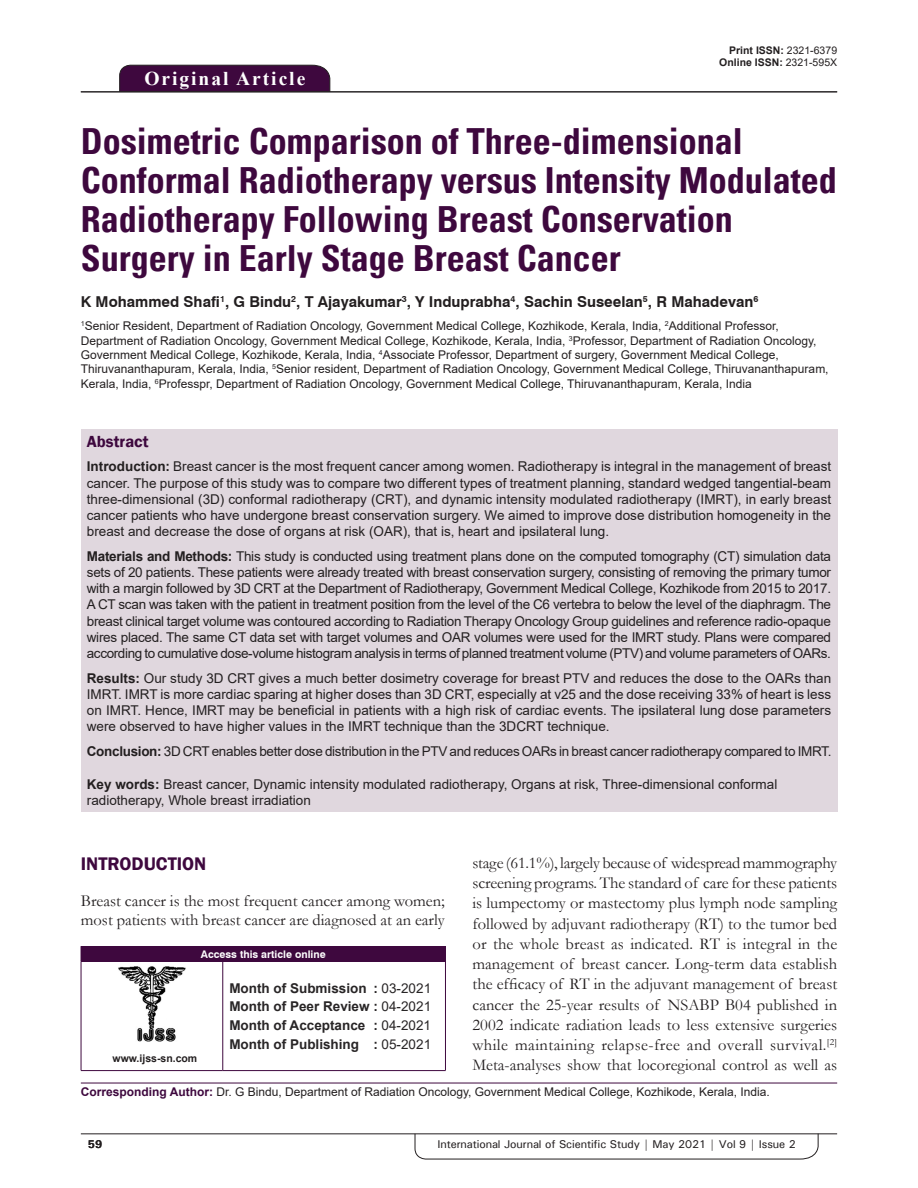
<style>
.page{position:relative;width:918px;height:1188px;background:#fff}
.page>*{position:absolute;margin:0;border:0;box-sizing:border-box;transform-origin:0 0}
.AT{font:700 condensed 36px/39px "Univers";color:#3e083e}
.AH{font:700 19.5px "Times New Roman";letter-spacing:.1em;color:#fff}
.t1{font:600 18.75px "Franklin Gothic";color:#3e083e}
.TX{font:16.5px/20.2px "Garamond";color:#231f20;text-align:justify}
.ABSH{font:600 16.5px "Franklin Gothic";color:#3e083e}
.AU{font:700 15px "Swiss 721 BT";color:#231f20}
.ABS{font:13.5px/16.2px "Arial";letter-spacing:-.025em;color:#231f20;text-align:justify}
.KWD{font:13.5px/16.2px "Arial";color:#231f20}
.HIS{font:700 13.5px/18.8px "Arial";color:#282526;text-align:justify}
.AFF{font:12px/14.4px "Arial";color:#231f20}
.ADD{font:12px "Arial";color:#231f20}
.RF{font:500 11.25px "Univers";letter-spacing:-.01em;color:#231f20}
.t2{font:700 11.25px "Univers";color:#231f20}
.DOI{font:700 10.5px "Arial";color:#231f20}
.AAO{font:700 10.5px "Swiss 721 BT";color:#fff}
.Web{font:700 10.5px "Arial";color:#231f20}
.s1{font-weight:400}
.s2{font-weight:700}
.s3{font-weight:700;color:#3e083e}
</style>
<div class="page">
<svg style="left:415px;top:1133px;width:404px;height:26px"></svg>
<hr style="left:81px;top:1134px;width:756px;height:1px;background:#231f20">
<div style="left:119px;top:65px;width:211px;height:26px;background:#3e083e"></div>
<hr style="left:81px;top:91px;width:756px;height:1px;background:#231f20">
<div style="left:81px;top:429px;width:756px;height:382px;background:#e0d7de"></div>
<hr style="left:81px;top:1083px;width:756px;height:1px;background:#3e083e">
<div style="left:81px;top:946px;width:364px;height:15px;background:#3e083e"></div>
<svg style="left:445px;top:946px;width:1px;height:15px"></svg>
<hr style="left:81px;top:961px;width:142px;height:1px;background:#3e083e">
<hr style="left:81px;top:961px;width:1px;height:109px;background:#3e083e">
<hr style="left:223px;top:961px;width:223px;height:1px;background:#3e083e">
<hr style="left:223px;top:961px;width:1px;height:109px;background:#3e083e">
<hr style="left:445px;top:961px;width:1px;height:109px;background:#3e083e">
<hr style="left:223px;top:1070px;width:223px;height:1px;background:#3e083e">
<hr style="left:81px;top:1070px;width:142px;height:1px;background:#3e083e">
<img style="left:118px;top:966px;width:68px;height:76px">
<p class="AH" style="left:144px;top:64px;width:162px">Original Article</p>
<p class="DOI" style="left:729px;top:42px;width:109px">Print ISSN: <span class="s1">2321-6379</span></p>
<p class="DOI" style="left:719px;top:55px;width:119px">Online ISSN: <span class="s1">2321-595X</span></p>
<p class="AT" style="left:81px;top:122px;width:757px">Dosimetric Comparison of Three-dimensional Conformal Radiotherapy versus Intensity Modulated Radiotherapy Following Breast Conservation Surgery in Early Stage Breast Cancer</p>
<p class="AU" style="left:81px;top:293px;width:679px">K Mohammed Shafi<sup>1</sup>, G Bindu<sup>2</sup>, T Ajayakumar<sup>3</sup>, Y Induprabha<sup>4</sup>, Sachin Suseelan<sup>5</sup>, R Mahadevan<sup>6</sup></p>
<p class="AFF" style="left:81px;top:319px;width:749px"><sup>1</sup>Senior Resident, Department of Radiation Oncology, Government Medical College, Kozhikode, Kerala, India, <sup>2</sup>Additional Professor, Department of Radiation Oncology, Government Medical College, Kozhikode, Kerala, India, <sup>3</sup>Professor, Department of Radiation Oncology, Government Medical College, Kozhikode, Kerala, India, <sup>4</sup>Associate Professor, Department of surgery, Government Medical College, Thiruvananthapuram, Kerala, India, <sup>5</sup>Senior resident, Department of Radiation Oncology, Government Medical College, Thiruvananthapuram, Kerala, India, <sup>6</sup>Professpr, Department of Radiation Oncology, Government Medical College, Thiruvananthapuram, Kerala, India</p>
<p class="ABSH" style="left:87px;top:431px;width:63px">Abstract</p>
<p class="ABS" style="left:87px;top:458px;width:746px"><span class="s2">Introduction:</span> Breast cancer is the most frequent cancer among women. Radiotherapy is integral in the management of breast cancer. The purpose of this study was to compare two different types of treatment planning, standard wedged tangential-beam three-dimensional (3D) conformal radiotherapy (CRT), and dynamic intensity modulated radiotherapy (IMRT), in early breast cancer patients who have undergone breast conservation surgery. We aimed to improve dose distribution homogeneity in the breast and decrease the dose of organs at risk (OAR), that is, heart and ipsilateral lung.</p>
<p class="ABS" style="left:87px;top:548px;width:746px"><span class="s2">Materials and Methods:</span> This study is conducted using treatment plans done on the computed tomography (CT) simulation data sets of 20 patients. These patients were already treated with breast conservation surgery, consisting of removing the primary tumor with a margin followed by 3D CRT at the Department of Radiotherapy, Government Medical College, Kozhikode from 2015 to 2017.<br>A CT scan was taken with the patient in treatment position from the level of the C6 vertebra to below the level of the diaphragm. The breast clinical target volume was contoured according to Radiation Therapy Oncology Group guidelines and reference radio-opaque wires placed. The same CT data set with target volumes and OAR volumes were used for the IMRT study. Plans were compared according to cumulative dose-volume histogram analysis in terms of planned treatment volume (PTV) and volume parameters of OARs.</p>
<p class="ABS" style="left:87px;top:670px;width:746px"><span class="s2">Results:</span> Our study 3D CRT gives a much better dosimetry coverage for breast PTV and reduces the dose to the OARs than IMRT. IMRT is more cardiac sparing at higher doses than 3D CRT, especially at v25 and the dose receiving 33% of heart is less on IMRT. Hence, IMRT may be beneficial in patients with a high risk of cardiac events. The ipsilateral lung dose parameters were observed to have higher values in the IMRT technique than the 3DCRT technique.</p>
<p class="ABS" style="left:87px;top:743px;width:746px"><span class="s2">Conclusion:</span> 3D CRT enables better dose distribution in the PTV and reduces OARs in breast cancer radiotherapy compared to IMRT.</p>
<p class="KWD" style="left:87px;top:776px;width:692px"><span class="s2">Key words:</span> Breast cancer, Dynamic intensity modulated radiotherapy, Organs at risk, Three-dimensional conformal radiotherapy, Whole breast irradiation</p>
<h1 class="t1" style="left:81px;top:852px;width:127px">INTRODUCTION</h1>
<p class="TX" style="left:81px;top:891px;width:365px;line-height:18.8px">Breast cancer is the most frequent cancer among women; most patients with breast cancer are diagnosed at an early</p>
<p class="AAO" style="left:201px;top:947px;width:126px">Access this article online</p>
<p class="Web" style="left:113px;top:1051px;width:86px">www.ijss-sn.com</p>
<p class="HIS" style="left:229px;top:979px;width:203px">Month of Submission : <span class="s1">03-2021<br></span>Month of Peer Review : <span class="s1">04-2021<br></span>Month of Acceptance : <span class="s1">04-2021<br></span>Month of Publishing : <span class="s1">05-2021</span></p>
<p class="TX" style="left:473px;top:852px;width:366px">stage (61.1%), largely because of widespread mammography screening programs. The standard of care for these patients is lumpectomy or mastectomy plus lymph node sampling followed by adjuvant radiotherapy (RT) to the tumor bed or the whole breast as indicated. RT is integral in the management of breast cancer. Long-term data establish the efficacy of RT in the adjuvant management of breast cancer the 25-year results of NSABP B04 published in 2002 indicate radiation leads to less extensive surgeries while maintaining relapse-free and overall survival.<sup>[2] </sup>Meta-analyses show that locoregional control as well as</p>
<p class="ADD" style="left:81px;top:1084px;width:690px"><span class="s3">Corresponding Author:</span> Dr. G Bindu, Department of Radiation Oncology, Government Medical College, Kozhikode, Kerala, India.</p>
<p class="t2" style="left:88px;top:1137px;width:16px">59</p>
<p class="RF" style="left:437px;top:1137px;width:360px">International Journal of Scientific Study | May 2021 | Vol 9 | Issue 2</p>
</div>
